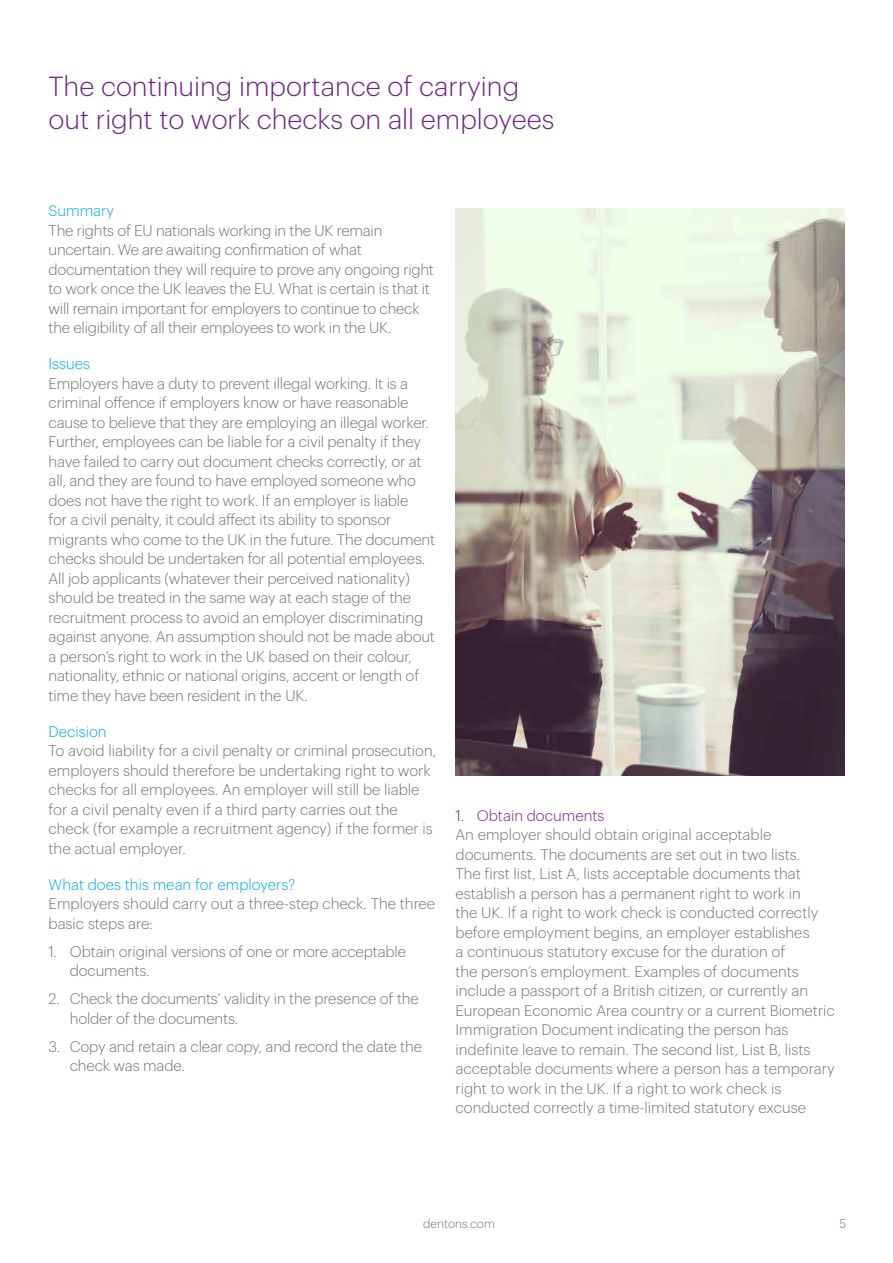
<style>
.page{position:relative;width:893px;height:1263px;background:#fff}
.page>*{position:absolute;margin:0;border:0;box-sizing:border-box;transform-origin:0 0}
.t1{font:300 27px/33px "Dentons Sans";color:#702283}
.t2{font:300 15px/19.5px "Dentons Sans";letter-spacing:-.01em;color:#717376}
.t3{font:300 15px "Dentons Sans";color:#00a9e8}
.t4{font:300 15px "Dentons Sans";color:#702283}
.t5{font:300 12px "Dentons Sans";color:#717376}
</style>
<div class="page">
<img style="left:455px;top:209px;width:390px;height:567px">
<h1 class="t1" style="left:49px;top:67px;width:507px">The continuing importance of carrying out right to work checks on all employees</h1>
<p class="t3" style="left:49px;top:200px;width:67px">Summary</p>
<p class="t2" style="left:49px;top:219px;width:387px">The rights of EU nationals working in the UK remain uncertain. We are awaiting confirmation of what documentation they will require to prove any ongoing right to work once the UK leaves the EU. What is certain is that it will remain important for employers to continue to check the eligibility of all their employees to work in the UK.</p>
<p class="t3" style="left:49px;top:353px;width:43px">Issues</p>
<p class="t2" style="left:49px;top:372px;width:388px">Employers have a duty to prevent illegal working. It is a criminal offence if employers know or have reasonable cause to believe that they are employing an illegal worker.<br>Further, employees can be liable for a civil penalty if they have failed to carry out document checks correctly, or at all, and they are found to have employed someone who does not have the right to work. If an employer is liable<br>for a civil penalty, it could affect its ability to sponsor migrants who come to the UK in the future. The document checks should be undertaken for all potential employees.<br>All job applicants (whatever their perceived nationality) should be treated in the same way at each stage of the recruitment process to avoid an employer discriminating against anyone. An assumption should not be made about a person’s right to work in the UK based on their colour, nationality, ethnic or national origins, accent or length of time they have been resident in the UK.</p>
<p class="t3" style="left:49px;top:720px;width:60px">Decision</p>
<p class="t2" style="left:49px;top:740px;width:389px">To avoid liability for a civil penalty or criminal prosecution, employers should therefore be undertaking right to work checks for all employees. An employer will still be liable for a civil penalty even if a third party carries out the check (for example a recruitment agency) if the former is the actual employer.</p>
<p class="t3" style="left:49px;top:873px;width:248px">What does this mean for employers?</p>
<p class="t2" style="left:49px;top:893px;width:388px">Employers should carry out a three-step check. The three basic steps are:</p>
<p class="t2" style="left:70px;top:940px;width:338px;text-indent:-21px">1. Obtain original versions of one or more acceptable documents.</p>
<p class="t2" style="left:70px;top:988px;width:351px;text-indent:-21px">2. Check the documents’ validity in the presence of the holder of the documents.</p>
<p class="t2" style="left:70px;top:1035px;width:354px;text-indent:-21px">3. Copy and retain a clear copy, and record the date the check was made.</p>
<p class="t4" style="left:455px;top:804px;width:151px">1. Obtain documents</p>
<p class="t2" style="left:455px;top:824px;width:381px">An employer should obtain original acceptable documents. The documents are set out in two lists.<br>The first list, List A, lists acceptable documents that establish a person has a permanent right to work in<br>the UK. If a right to work check is conducted correctly before employment begins, an employer establishes<br>a continuous statutory excuse for the duration of<br>the person’s employment. Examples of documents include a passport of a British citizen, or currently an European Economic Area country or a current Biometric Immigration Document indicating the person has indefinite leave to remain. The second list, List B, lists acceptable documents where a person has a temporary right to work in the UK. If a right to work check is conducted correctly a time-limited statutory excuse</p>
<p class="t5" style="left:423px;top:1215px;width:73px">dentons.com</p>
<p class="t5" style="left:839px;top:1215px;width:8px">5</p>
</div>
